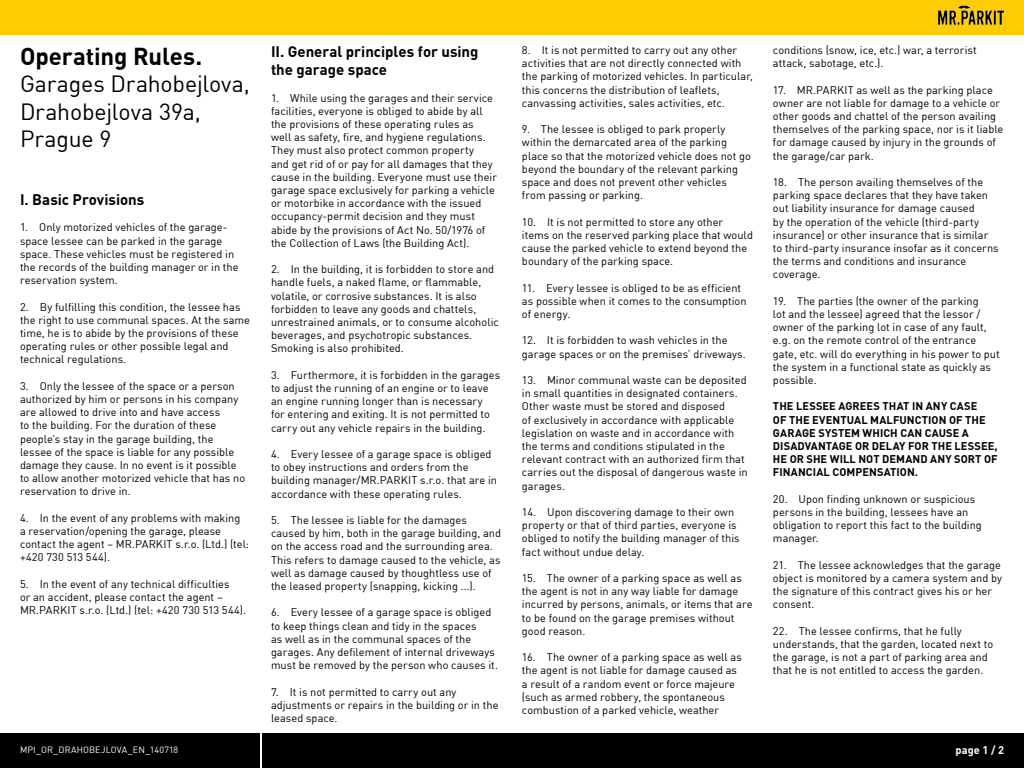
<style>
.page{position:relative;width:1024px;height:768px;background:#fff}
.page>*{position:absolute;margin:0;border:0;box-sizing:border-box;transform-origin:0 0}
.t1{font:700 24px "DINCE";letter-spacing:-.005em;color:#000}
.t2{font:23px/27.6px "DINCE";letter-spacing:-.005em;color:#000}
.t3{font:700 15px/18px "DINCE";color:#000}
.t4{font:11px/13.2px "DINCE";color:#000}
.t5{font:700 11px/13.2px "DINCE";letter-spacing:.005em;color:#000}
.t6{font:700 11px "DINCE";color:#fff}
.t7{font:9px "DINCE";letter-spacing:.01em;color:#fff}
</style>
<div class="page">
<div style="left:0;top:0;width:1024px;height:35px;background:#fc0"></div>
<img style="left:938px;top:5px;width:67px;height:20px">
<div style="left:262px;top:733px;width:762px;height:35px;background:#000"></div>
<div style="left:0;top:733px;width:260px;height:35px;background:#000"></div>
<h1 class="t1" style="left:20px;top:40px;width:184px">Operating Rules.</h1>
<h2 class="t2" style="left:20px;top:70px;width:231px">Garages Drahobejlova,<br>Drahobejlova 39a,<br>Prague 9</h2>
<h3 class="t3" style="left:20px;top:190px;width:126px">I. Basic Provisions</h3>
<p class="t4" style="left:20px;top:221px;width:220px">1. Only motorized vehicles of the garage&shy;space lessee can be parked in the garage space. These vehicles must be registered in the records of the building manager or in the reservation system.</p>
<p class="t4" style="left:20px;top:300px;width:231px">2. By fulfilling this condition, the lessee has the right to use communal spaces. At the same time, he is to abide by the provisions of these operating rules or other possible legal and technical regulations.</p>
<p class="t4" style="left:20px;top:379px;width:227px">3. Only the lessee of the space or a person authorized by him or persons in his company are allowed to drive into and have access<br>to the building. For the duration of these people’s stay in the garage building, the lessee of the space is liable for any possible damage they cause. In no event is it possible to allow another motorized vehicle that has no reservation to drive in.</p>
<p class="t4" style="left:20px;top:511px;width:231px">4. In the event of any problems with making<br>a reservation/opening the garage, please contact the agent – MR.PARKIT s.r.o. (Ltd.) (tel: +420 730 513 544).</p>
<p class="t4" style="left:20px;top:577px;width:228px">5. In the event of any technical difficulties<br>or an accident, please contact the agent –<br>MR.PARKIT s.r.o. (Ltd.) (tel: +420 730 513 544).</p>
<h3 class="t3" style="left:271px;top:42px;width:209px">II. General principles for using the garage space</h3>
<p class="t4" style="left:271px;top:91px;width:227px">1. While using the garages and their service facilities, everyone is obliged to abide by all the provisions of these operating rules as<br>well as safety, fire, and hygiene regulations.<br>They must also protect common property<br>and get rid of or pay for all damages that they cause in the building. Everyone must use their garage space exclusively for parking a vehicle or motorbike in accordance with the issued occupancy-permit decision and they must abide by the provisions of Act No. 50/1976 of the Collection of Laws (the Building Act).</p>
<p class="t4" style="left:271px;top:262px;width:229px">2. In the building, it is forbidden to store and handle fuels, a naked flame, or flammable, volatile, or corrosive substances. It is also forbidden to leave any goods and chattels, unrestrained animals, or to consume alcoholic beverages, and psychotropic substances.<br>Smoking is also prohibited.</p>
<p class="t4" style="left:271px;top:368px;width:231px">3. Furthermore, it is forbidden in the garages to adjust the running of an engine or to leave an engine running longer than is necessary<br>for entering and exiting. It is not permitted to carry out any vehicle repairs in the building.</p>
<p class="t4" style="left:271px;top:447px;width:228px">4. Every lessee of a garage space is obliged to obey instructions and orders from the building manager/MR.PARKIT s.r.o. that are in accordance with these operating rules.</p>
<p class="t4" style="left:271px;top:513px;width:232px">5. The lessee is liable for the damages caused by him, both in the garage building, and on the access road and the surrounding area.<br>This refers to damage caused to the vehicle, as well as damage caused by thoughtless use of the leased property (snapping, kicking ...).</p>
<p class="t4" style="left:271px;top:606px;width:229px">6. Every lessee of a garage space is obliged to keep things clean and tidy in the spaces<br>as well as in the communal spaces of the garages. Any defilement of internal driveways must be removed by the person who causes it.</p>
<p class="t4" style="left:271px;top:685px;width:229px">7. It is not permitted to carry out any adjustments or repairs in the building or in the leased space.</p>
<p class="t4" style="left:522px;top:43px;width:232px">8. It is not permitted to carry out any other activities that are not directly connected with the parking of motorized vehicles. In particular, this concerns the distribution of leaflets, canvassing activities, sales activities, etc.</p>
<p class="t4" style="left:522px;top:122px;width:230px">9. The lessee is obliged to park properly within the demarcated area of the parking place so that the motorized vehicle does not go beyond the boundary of the relevant parking space and does not prevent other vehicles from passing or parking.</p>
<p class="t4" style="left:522px;top:215px;width:232px">10. It is not permitted to store any other items on the reserved parking place that would cause the parked vehicle to extend beyond the boundary of the parking space.</p>
<p class="t4" style="left:522px;top:281px;width:226px">11. Every lessee is obliged to be as efficient as possible when it comes to the consumption of energy.</p>
<p class="t4" style="left:522px;top:334px;width:225px">12. It is forbidden to wash vehicles in the garage spaces or on the premises’ driveways.</p>
<p class="t4" style="left:522px;top:373px;width:227px">13. Minor communal waste can be deposited in small quantities in designated containers.<br>Other waste must be stored and disposed<br>of exclusively in accordance with applicable legislation on waste and in accordance with the terms and conditions stipulated in the relevant contract with an authorized firm that carries out the disposal of dangerous waste in garages.</p>
<p class="t4" style="left:522px;top:505px;width:219px">14. Upon discovering damage to their own property or that of third parties, everyone is obliged to notify the building manager of this fact without undue delay.</p>
<p class="t4" style="left:522px;top:571px;width:232px">15. The owner of a parking space as well as the agent is not in any way liable for damage incurred by persons, animals, or items that are to be found on the garage premises without good reason.</p>
<p class="t4" style="left:522px;top:650px;width:221px">16. The owner of a parking space as well as the agent is not liable for damage caused as a result of a random event or force majeure (such as armed robbery, the spontaneous combustion of a parked vehicle, weather</p>
<p class="t4" style="left:773px;top:43px;width:205px">conditions (snow, ice, etc.) war, a terrorist attack, sabotage, etc.).</p>
<p class="t4" style="left:773px;top:83px;width:232px">17. MR.PARKIT as well as the parking place owner are not liable for damage to a vehicle or other goods and chattel of the person availing themselves of the parking space, nor is it liable for damage caused by injury in the grounds of the garage/car park.</p>
<p class="t4" style="left:773px;top:175px;width:227px">18. The person availing themselves of the parking space declares that they have taken out liability insurance for damage caused<br>by the operation of the vehicle (third-party insurance) or other insurance that is similar to third-party insurance insofar as it concerns the terms and conditions and insurance coverage.</p>
<p class="t4" style="left:773px;top:294px;width:228px">19. The parties (the owner of the parking<br>lot and the lessee) agreed that the lessor / owner of the parking lot in case of any fault, e.g. on the remote control of the entrance gate, etc. will do everything in his power to put the system in a functional state as quickly as possible.</p>
<p class="t5" style="left:773px;top:399px;width:226px">THE LESSEE AGREES THAT IN ANY CASE<br>OF THE EVENTUAL MALFUNCTION OF THE<br>GARAGE SYSTEM WHICH CAN CAUSE A<br>DISADVANTAGE OR DELAY FOR THE LESSEE,<br>HE OR SHE WILL NOT DEMAND ANY SORT OF<br>FINANCIAL COMPENSATION.</p>
<p class="t4" style="left:773px;top:492px;width:210px">20. Upon finding unknown or suspicious persons in the building, lessees have an obligation to report this fact to the building manager.</p>
<p class="t4" style="left:773px;top:558px;width:231px">21. The lessee acknowledges that the garage object is monitored by a camera system and by the signature of this contract gives his or her consent.</p>
<p class="t4" style="left:773px;top:624px;width:222px">22. The lessee confirms, that he fully understands, that the garden, located next to the garage, is not a part of parking area and that he is not entitled to access the garden.</p>
<p class="t7" style="left:20px;top:744px;width:160px">MPI_OR_DRAHOBEJLOVA_EN_140718</p>
<p class="t6" style="left:956px;top:743px;width:50px">page 1 / 2</p>
</div>
